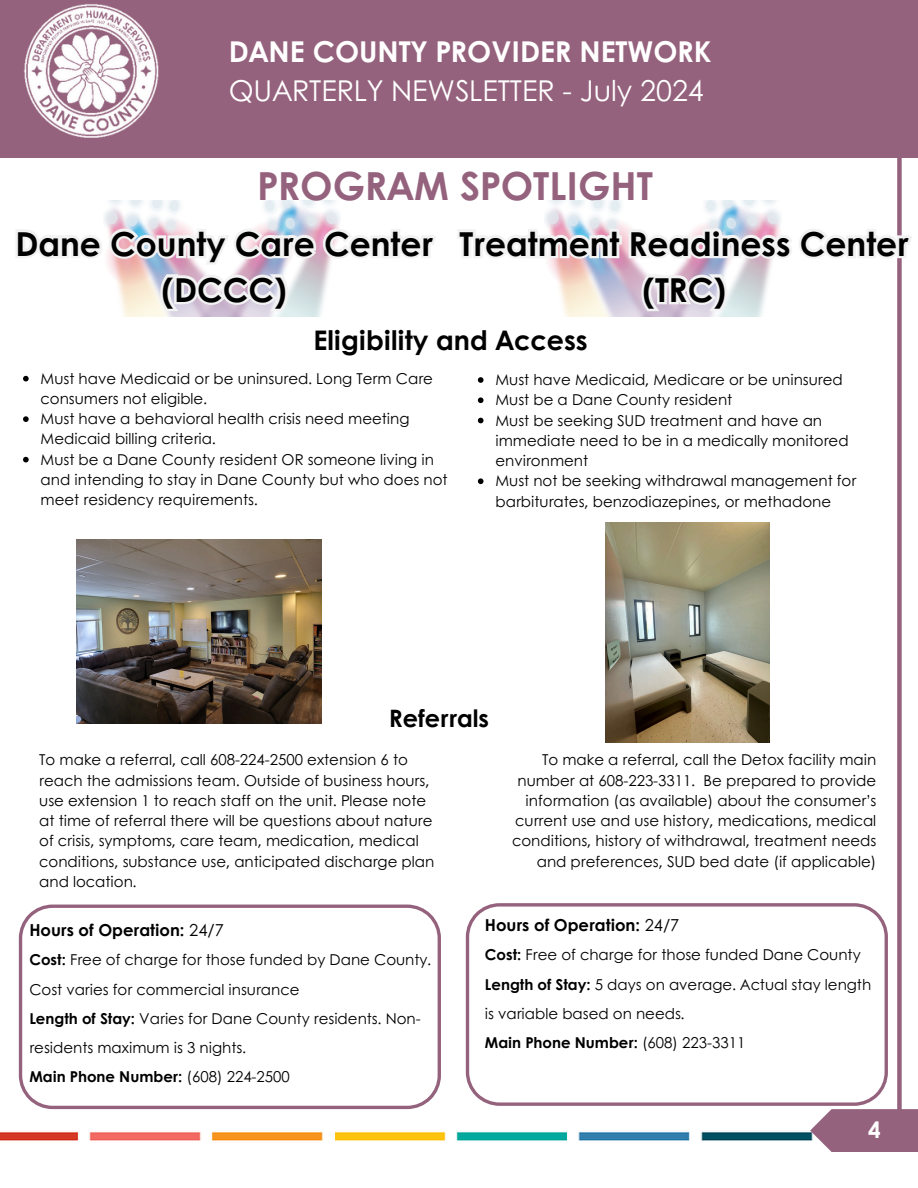
<style>
.page{position:relative;width:918px;height:1188px;background:#fff}
.page>*{position:absolute;margin:0;border:0;box-sizing:border-box;transform-origin:0 0}
.t1{font:700 38.7px "Century Gothic";color:#95627d}
.t2{font:700 33px/46.2px "Century Gothic";color:#000;text-align:center}
.t3{font:28.65px/39.3px "Century Gothic";color:#fff}
.t4{font:700 27px "Century Gothic";color:#000}
.t5{font:700 24px "Century Gothic";color:#000}
.t6{font:700 22.5px "Century Gothic";color:#fff}
.t7{font:700 16.5px "Century Gothic";color:#000}
.t8{font:15px/20.2px "Century Gothic";color:#000}
.t9{font:700 15px "Century Gothic";color:#000}
.s1{font-weight:700}
.s2{font-weight:400}
</style>
<div class="page">
<div style="left:0;top:0;width:918px;height:157px;background:#95627d"></div>
<img style="left:24px;top:4px;width:135px;height:134px">
<svg style="left:19px;top:905px;width:422px;height:204px"></svg>
<img style="left:0;top:1131px;width:810px;height:10px">
<svg style="left:810px;top:1109px;width:108px;height:43px;background:#9f718a"></svg>
<div style="left:897px;top:127px;width:5px;height:995px;background:#95627d"></div>
<img style="left:104px;top:201px;width:236px;height:116px">
<img style="left:77px;top:540px;width:245px;height:183px">
<img style="left:545px;top:201px;width:236px;height:116px">
<img style="left:606px;top:523px;width:164px;height:219px">
<svg style="left:16px;top:225px;width:420px;height:91px"></svg>
<svg style="left:458px;top:224px;width:454px;height:41px"></svg>
<svg style="left:638px;top:271px;width:93px;height:45px"></svg>
<svg style="left:23px;top:376px;width:6px;height:5px"></svg>
<svg style="left:23px;top:416px;width:6px;height:6px"></svg>
<svg style="left:23px;top:457px;width:6px;height:5px"></svg>
<svg style="left:478px;top:377px;width:6px;height:6px"></svg>
<svg style="left:478px;top:397px;width:6px;height:6px"></svg>
<svg style="left:478px;top:418px;width:6px;height:5px"></svg>
<svg style="left:478px;top:478px;width:6px;height:6px"></svg>
<svg style="left:466px;top:903px;width:422px;height:203px"></svg>
<h3 class="t3" style="left:229px;top:31px;width:484px"><span class="s1">DANE COUNTY PROVIDER NETWORK<br></span>QUARTERLY NEWSLETTER - July 2024</h3>
<p class="t1" style="left:257px;top:156px;width:397px">PROGRAM SPOTLIGHT</p>
<p class="t2" style="left:15px;top:219px;width:419px">Dane County Care Center (DCCC)</p>
<p class="t2" style="left:460px;top:219px;width:451px">Treatment Readiness Center (TRC)</p>
<p class="t4" style="left:313px;top:319px;width:276px">Eligibility and Access</p>
<p class="t8" style="left:41px;top:367px;width:394px">Must have Medicaid or be uninsured. Long Term Care consumers not eligible.</p>
<h5 class="t8" style="left:41px;top:408px;width:370px">Must have a behavioral health crisis need meeting<br>Medicaid billing criteria.</h5>
<p class="t8" style="left:41px;top:448px;width:408px">Must be a Dane County resident OR someone living in and intending to stay in Dane County but who does not meet residency requirements.</p>
<p class="t8" style="left:496px;top:369px;width:349px">Must have Medicaid, Medicare or be uninsured</p>
<p class="t8" style="left:496px;top:389px;width:238px">Must be a Dane County resident</p>
<p class="t8" style="left:496px;top:409px;width:355px">Must be seeking SUD treatment and have an immediate need to be in a medically monitored environment</p>
<p class="t8" style="left:496px;top:470px;width:362px">Must not be seeking withdrawal management for barbiturates, benzodiazepines, or methadone</p>
<p class="t5" style="left:389px;top:700px;width:101px">Referrals</p>
<p class="t8" style="left:39px;top:749px;width:397px">To make a referral, call 608-224-2500 extension 6 to reach the admissions team. Outside of business hours, use extension 1 to reach staff on the unit. Please note at time of referral there will be questions about nature of crisis, symptoms, care team, medication, medical conditions, substance use, anticipated discharge plan and location.</p>
<p class="t8" style="left:512px;top:749px;width:366px;text-align:right">To make a referral, call the Detox facility main number at 608-223-3311. Be prepared to provide information (as available) about the consumer’s current use and use history, medications, medical conditions, history of withdrawal, treatment needs and preferences, SUD bed date (if applicable)</p>
<p class="t7" style="left:29px;top:918px;width:196px">Hours of Operation: <span class="s2">24/7</span></p>
<p class="t8" style="left:29px;top:945px;width:404px;line-height:29.2px"><span class="s1">Cost:</span> Free of charge for those funded by Dane County.<br>Cost varies for commercial insurance</p>
<p class="t8" style="left:29px;top:1003px;width:393px;line-height:29.2px"><span class="s1">Length of Stay:</span> Varies for Dane County residents. Non&shy;residents maximum is 3 nights.</p>
<p class="t9" style="left:29px;top:1066px;width:262px">Main Phone Number: <span class="s2">(608) 224-2500</span></p>
<p class="t7" style="left:485px;top:913px;width:196px">Hours of Operation: <span class="s2">24/7</span></p>
<p class="t8" style="left:485px;top:944px;width:377px"><span class="s1">Cost:</span> Free of charge for those funded Dane County</p>
<p class="t8" style="left:485px;top:969px;width:388px;line-height:29.2px"><span class="s1">Length of Stay:</span> 5 days on average. Actual stay length is variable based on needs.</p>
<p class="t9" style="left:485px;top:1031px;width:262px">Main Phone Number: <span class="s2">(608) 223-3311</span></p>
<p class="t6" style="left:868px;top:1113px;width:14px">4</p>
</div>
